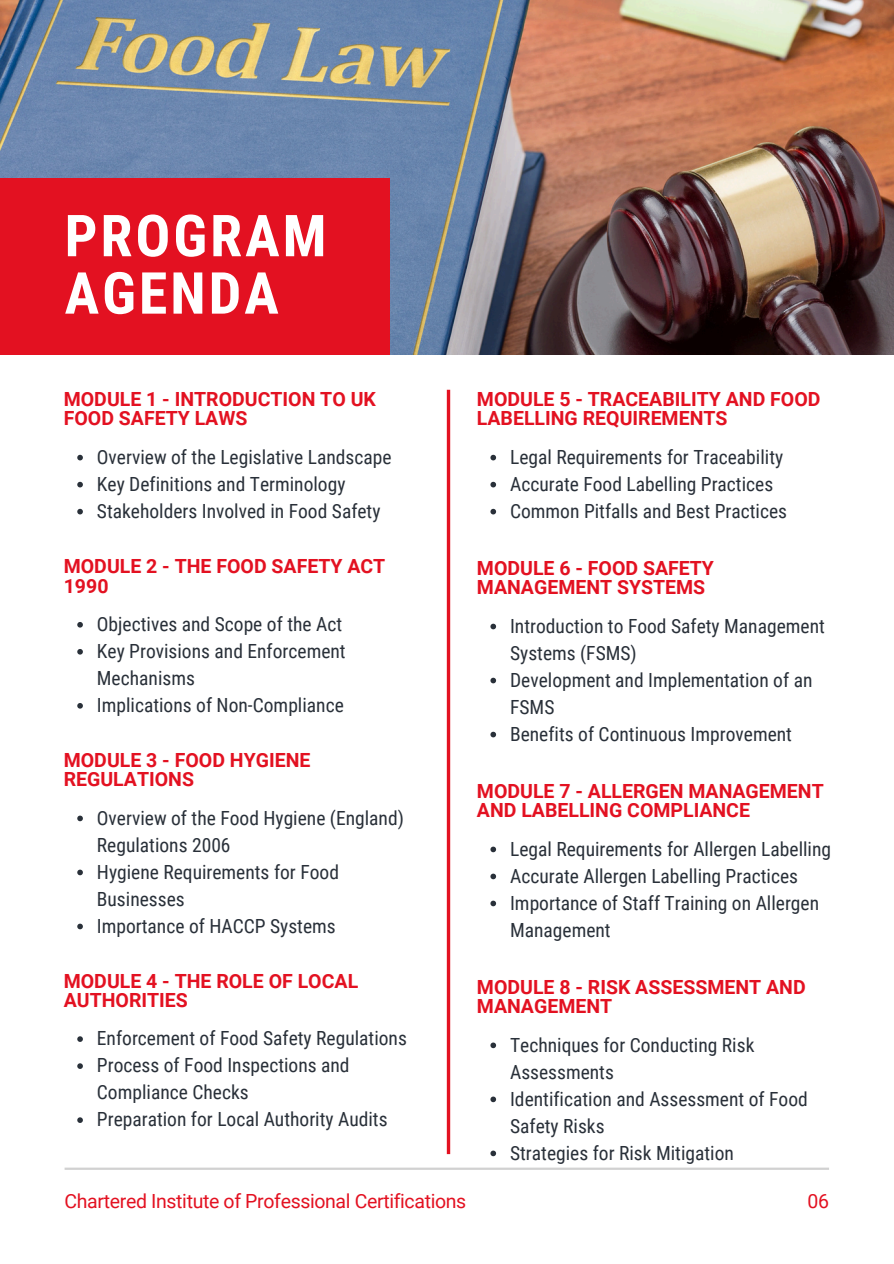
<style>
.page{position:relative;width:894px;height:1264px;background:#fff}
.page>*{position:absolute;margin:0;border:0;box-sizing:border-box;transform-origin:0 0}
.t1{font:700 57.9px/57.3px "Roboto Condensed";letter-spacing:.05em;color:#fff}
.t2{font:19.5px/27px "Roboto Condensed";color:#293039}
.t3{font:700 19.5px/19.2px "Roboto";color:#e31121}
.t4{font:19.5px "Roboto";letter-spacing:-.015em;color:#e31121}
</style>
<div class="page">
<img style="left:0;top:0;width:893px;height:355px">
<div style="left:0;top:178px;width:390px;height:176px;background:#e31121"></div>
<hr style="left:65px;top:1167px;width:763px;height:2px;background:#d1d1d1">
<svg style="left:77px;top:455px;width:6px;height:5px"></svg>
<svg style="left:77px;top:482px;width:6px;height:5px"></svg>
<svg style="left:77px;top:509px;width:6px;height:5px"></svg>
<svg style="left:490px;top:455px;width:6px;height:5px"></svg>
<svg style="left:490px;top:482px;width:6px;height:5px"></svg>
<svg style="left:490px;top:509px;width:6px;height:5px"></svg>
<svg style="left:490px;top:623px;width:6px;height:6px"></svg>
<svg style="left:490px;top:677px;width:6px;height:6px"></svg>
<svg style="left:490px;top:731px;width:6px;height:6px"></svg>
<svg style="left:77px;top:622px;width:6px;height:5px"></svg>
<svg style="left:77px;top:649px;width:6px;height:5px"></svg>
<svg style="left:77px;top:703px;width:6px;height:5px"></svg>
<svg style="left:77px;top:815px;width:6px;height:6px"></svg>
<svg style="left:77px;top:869px;width:6px;height:6px"></svg>
<svg style="left:77px;top:923px;width:6px;height:6px"></svg>
<svg style="left:77px;top:1036px;width:6px;height:5px"></svg>
<svg style="left:77px;top:1063px;width:6px;height:5px"></svg>
<svg style="left:77px;top:1117px;width:6px;height:5px"></svg>
<svg style="left:446px;top:390px;width:4px;height:764px;background:#e8424e"></svg>
<svg style="left:490px;top:846px;width:6px;height:6px"></svg>
<svg style="left:490px;top:873px;width:6px;height:6px"></svg>
<svg style="left:490px;top:900px;width:6px;height:6px"></svg>
<svg style="left:490px;top:1042px;width:6px;height:6px"></svg>
<svg style="left:490px;top:1096px;width:6px;height:6px"></svg>
<svg style="left:490px;top:1150px;width:6px;height:6px"></svg>
<p class="t1" style="left:65px;top:208px;width:263px">PROGRAM<br>AGENDA</p>
<p class="t3" style="left:64px;top:390px;width:313px">MODULE 1 - INTRODUCTION TO UK<br>FOOD SAFETY LAWS</p>
<p class="t2" style="left:97px;top:443px;width:296px">Overview of the Legislative Landscape</p>
<h1 class="t2" style="left:97px;top:470px;width:250px">Key Definitions and Terminology</h1>
<h2 class="t2" style="left:97px;top:497px;width:285px">Stakeholders Involved in Food Safety</h2>
<p class="t3" style="left:64px;top:557px;width:323px">MODULE 2 - THE FOOD SAFETY ACT<br>1990</p>
<p class="t2" style="left:97px;top:610px;width:247px">Objectives and Scope of the Act</p>
<p class="t2" style="left:97px;top:637px;width:250px">Key Provisions and Enforcement<br>Mechanisms</p>
<h2 class="t2" style="left:97px;top:691px;width:248px">Implications of Non-Compliance</h2>
<h2 class="t3" style="left:64px;top:751px;width:248px">MODULE 3 - FOOD HYGIENE<br>REGULATIONS</h2>
<p class="t2" style="left:97px;top:804px;width:308px">Overview of the Food Hygiene (England)<br>Regulations 2006</p>
<p class="t2" style="left:97px;top:858px;width:243px">Hygiene Requirements for Food<br>Businesses</p>
<p class="t2" style="left:97px;top:912px;width:240px">Importance of HACCP Systems</p>
<h2 class="t3" style="left:64px;top:971px;width:296px">MODULE 4 - THE ROLE OF LOCAL<br>AUTHORITIES</h2>
<p class="t2" style="left:97px;top:1025px;width:311px">Enforcement of Food Safety Regulations</p>
<p class="t2" style="left:97px;top:1052px;width:254px">Process of Food Inspections and<br>Compliance Checks</p>
<p class="t2" style="left:97px;top:1106px;width:292px">Preparation for Local Authority Audits</p>
<p class="t3" style="left:477px;top:390px;width:345px">MODULE 5 - TRACEABILITY AND FOOD<br>LABELLING REQUIREMENTS</p>
<p class="t2" style="left:510px;top:443px;width:274px">Legal Requirements for Traceability</p>
<p class="t2" style="left:510px;top:470px;width:264px">Accurate Food Labelling Practices</p>
<h2 class="t2" style="left:510px;top:497px;width:278px">Common Pitfalls and Best Practices</h2>
<p class="t3" style="left:477px;top:559px;width:238px">MODULE 6 - FOOD SAFETY<br>MANAGEMENT SYSTEMS</p>
<p class="t2" style="left:510px;top:612px;width:316px">Introduction to Food Safety Management<br>Systems (FSMS)</p>
<p class="t2" style="left:510px;top:666px;width:304px">Development and Implementation of an<br>FSMS</p>
<h2 class="t2" style="left:510px;top:720px;width:283px">Benefits of Continuous Improvement</h2>
<p class="t3" style="left:477px;top:782px;width:348px">MODULE 7 - ALLERGEN MANAGEMENT<br>AND LABELLING COMPLIANCE</p>
<p class="t2" style="left:510px;top:835px;width:322px">Legal Requirements for Allergen Labelling</p>
<h2 class="t2" style="left:510px;top:862px;width:289px">Accurate Allergen Labelling Practices</h2>
<p class="t2" style="left:510px;top:889px;width:310px">Importance of Staff Training on Allergen<br>Management</p>
<p class="t3" style="left:477px;top:977px;width:330px">MODULE 8 - RISK ASSESSMENT AND<br>MANAGEMENT</p>
<p class="t2" style="left:510px;top:1031px;width:246px">Techniques for Conducting Risk<br>Assessments</p>
<h2 class="t2" style="left:510px;top:1085px;width:299px">Identification and Assessment of Food<br>Safety Risks</h2>
<p class="t2" style="left:510px;top:1139px;width:225px">Strategies for Risk Mitigation</p>
<p class="t4" style="left:65px;top:1189px;width:403px">Chartered Institute of Professional Certifications</p>
<p class="t4" style="left:807px;top:1189px;width:23px">06</p>
</div>
